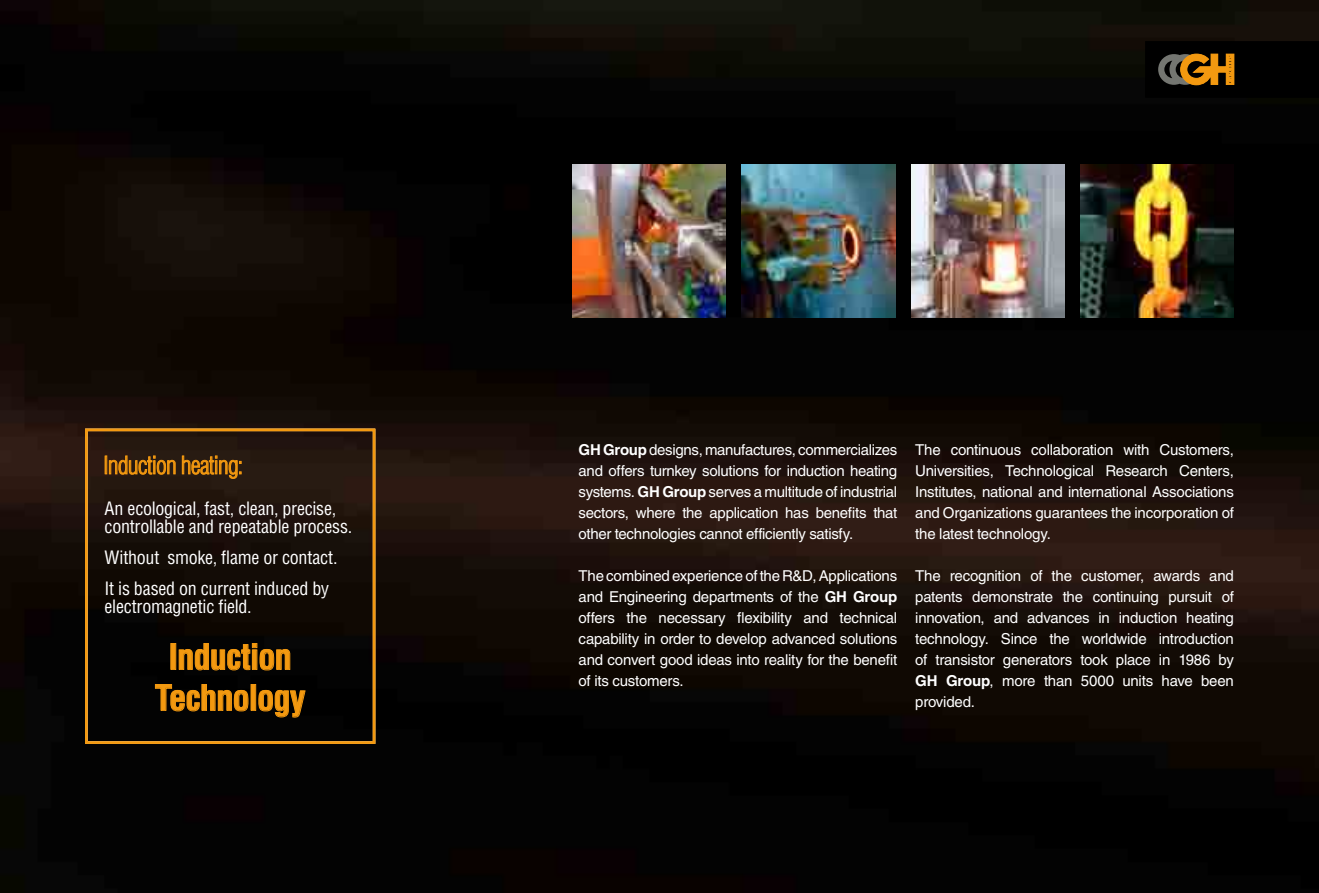
<style>
.page{position:relative;width:1319px;height:893px;background:#fff}
.page>*{position:absolute;margin:0;border:0;box-sizing:border-box;transform-origin:0 0}
.t1{font:700 condensed 34.5px/41px "Helvetica LT Std";letter-spacing:-.03em;color:#f39910;text-align:center}
.t2{font:300 condensed 24px "Helvetica LT Std";letter-spacing:-.025em;color:#f39910}
.t3{font:condensed 18px/17.1px "Helvetica LT Std";letter-spacing:-.015em;color:#fff}
.t4{font:15px/21px "Helvetica LT Std";letter-spacing:-.015em;color:#fff;text-align:justify}
.s1{font-weight:700}
</style>
<div class="page">
<img style="left:0;top:0;width:1318px;height:893px">
<img style="left:1080px;top:164px;width:153px;height:153px">
<img style="left:911px;top:164px;width:153px;height:153px">
<img style="left:741px;top:164px;width:153px;height:153px">
<img style="left:572px;top:165px;width:153px;height:153px">
<svg style="left:179px;top:643px;width:111px;height:27px;background:#3b2606"></svg>
<svg style="left:155px;top:684px;width:93px;height:27px;background:#372304"></svg>
<div style="left:251px;top:684px;width:5px;height:27px;border:1px solid #f39910"></div>
<svg style="left:258px;top:690px;width:48px;height:32px;background:#332004"></svg>
<svg style="left:105px;top:455px;width:71px;height:20px"></svg>
<svg style="left:182px;top:455px;width:59px;height:24px"></svg>
<svg style="left:1144px;top:41px;width:174px;height:57px;background:#221707"></svg>
<div style="left:85px;top:429px;width:290px;height:315px;border:3px solid #f39910"></div>
<h2 class="t2" style="left:103px;top:450px;width:141px">Induction heating:</h2>
<p class="t3" style="left:105px;top:500px;width:249px">An ecological, fast, clean, precise, controllable and repeatable process.</p>
<p class="t3" style="left:105px;top:541px;width:234px;line-height:31.5px">Without smoke, flame or contact.<br>It is based on current induced by</p>
<p class="t3" style="left:105px;top:597px;width:148px">electromagnetic field.</p>
<h1 class="t1" style="left:155px;top:636px;width:152px">Induction<br>Technology</h1>
<p class="t4" style="left:578px;top:439px;width:320px"><span class="s1">GH Group</span> designs, manufactures, commercializes and offers turnkey solutions for induction heating systems. <span class="s1">GH Group</span> serves a multitude of industrial sectors, where the application has benefits that other technologies cannot efficiently satisfy.</p>
<p class="t4" style="left:578px;top:565px;width:320px">The combined experience of the R&amp;D, Applications and Engineering departments of the <span class="s1">GH Group </span>offers the necessary flexibility and technical capability in order to develop advanced solutions and convert good ideas into reality for the benefit of its customers.</p>
<p class="t4" style="left:915px;top:439px;width:320px">The continuous collaboration with Customers, Universities, Technological Research Centers, Institutes, national and international Associations and Organizations guarantees the incorporation of the latest technology.</p>
<p class="t4" style="left:915px;top:565px;width:320px">The recognition of the customer, awards and patents demonstrate the continuing pursuit of innovation, and advances in induction heating technology. Since the worldwide introduction of transistor generators took place in 1986 by <span class="s1">GH Group</span>, more than 5000 units have been provided.</p>
</div>
